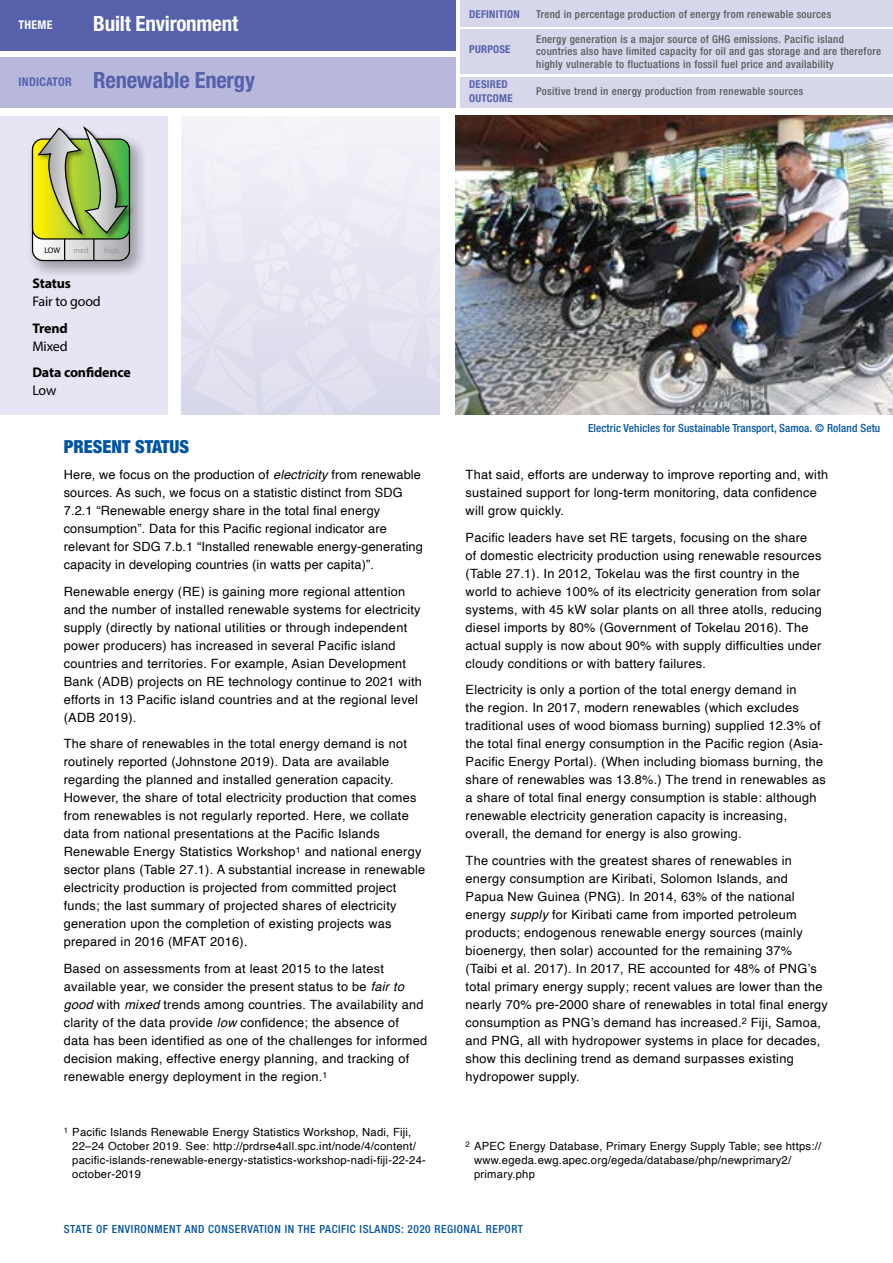
<style>
.page{position:relative;width:893px;height:1263px;background:#fff}
.page>*{position:absolute;margin:0;border:0;box-sizing:border-box;transform-origin:0 0}
.t1{font:700 condensed 22.5px "Helvetica Neue LT Pro";letter-spacing:-.01em;color:#5760ab}
.t2{font:700 condensed 21px "Helvetica Neue LT Pro";letter-spacing:-.01em;color:#fff}
.t3{font:900 condensed 18px "Helvetica Neue LT Pro";color:#0054a4}
.t4{font:700 13.95px "Myriad Pro";letter-spacing:-.01em;color:#000}
.t5{font:13.95px "Myriad Pro";letter-spacing:-.01em;color:#000}
.t6{font:12.75px/18px "Helvetica";letter-spacing:.02em;color:#000}
.t7{font:700 condensed 12px "Helvetica Neue LT Pro";letter-spacing:.02em;color:#fff}
.t8{font:11.25px/14.1px "Helvetica";letter-spacing:.02em;color:#000}
.t9{font:500 condensed 11.25px "Helvetica Neue LT Pro";letter-spacing:.04em;color:#0054a4}
.t10{font:500 condensed 11.25px "Helvetica Neue LT Pro";letter-spacing:.01em;color:#0054a4}
.t11{font:500 condensed 10.8px/12.8px "Helvetica Neue LT Pro";letter-spacing:.03em;color:#58595b}
.t12{font:700 condensed 10.8px/13.5px "Helvetica Neue LT Pro";letter-spacing:.02em;color:#5760ab}
.t13{font:8.1px "Myriad Pro";letter-spacing:-.01em;color:#939598}
.t14{font:8.1px "Myriad Pro";color:#000}
.s1{font-size:12px}
.s2{font-style:italic}
</style>
<div class="page">
<div style="left:0;top:116px;width:167px;height:298px;background:#e5e5f3"></div>
<div style="left:0;top:57px;width:455px;height:50px;background:#b8b8dd"></div>
<img style="left:455px;top:116px;width:438px;height:298px">
<div style="left:0;top:0;width:455px;height:50px;background:#5760ab"></div>
<div style="left:461px;top:0;width:432px;height:26px;background:#d7d7ec"></div>
<div style="left:461px;top:30px;width:432px;height:44px;background:#d7d7ec"></div>
<div style="left:461px;top:77px;width:432px;height:30px;background:#d7d7ec"></div>
<div style="left:25px;top:132px;width:123px;height:147px;background:#000;opacity:.32"></div>
<div style="left:82px;top:127px;width:53px;height:112px;background:#000;opacity:.41"></div>
<svg style="left:33px;top:126px;width:96px;height:134px;background:#acbe72"></svg>
<svg style="left:182px;top:116px;width:258px;height:298px;fill:#e8e8f3"></svg>
<div style="left:253px;top:213px;width:108px;height:115px;background:#e7e7f3"></div>
<p class="t7" style="left:19px;top:17px;width:35px">THEME</p>
<h2 class="t2" style="left:93px;top:11px;width:147px">Built Environment</h2>
<h1 class="t1" style="left:19px;top:66px;width:238px"><span class="s1">INDICATOR</span> Renewable Energy</h1>
<p class="t12" style="left:469px;top:8px;width:52px">DEFINITION</p>
<p class="t12" style="left:469px;top:42px;width:43px">PURPOSE</p>
<p class="t12" style="left:469px;top:77px;width:45px">DESIRED<br>OUTCOME</p>
<p class="t11" style="left:536px;top:8px;width:297px">Trend in percentage production of energy from renewable sources</p>
<p class="t11" style="left:536px;top:32px;width:346px">Energy generation is a major source of GHG emissions. Pacific island countries also have limited capacity for oil and gas storage and are therefore highly vulnerable to fluctuations in fossil fuel price and availability</p>
<p class="t11" style="left:536px;top:85px;width:269px">Positive trend in energy production from renewable sources</p>
<p class="t14" style="left:45px;top:245px;width:17px">LOW</p>
<p class="t13" style="left:74px;top:245px;width:17px">med</p>
<p class="t13" style="left:104px;top:245px;width:17px">high</p>
<p class="t4" style="left:32px;top:274px;width:40px">Status</p>
<p class="t5" style="left:32px;top:293px;width:70px">Fair to good</p>
<p class="t4" style="left:32px;top:319px;width:37px">Trend</p>
<p class="t5" style="left:32px;top:337px;width:37px">Mixed</p>
<p class="t4" style="left:32px;top:363px;width:100px">Data confidence</p>
<p class="t5" style="left:32px;top:382px;width:26px">Low</p>
<h3 class="t3" style="left:64px;top:435px;width:127px">PRESENT STATUS</h3>
<p class="t6" style="left:64px;top:466px;width:361px">Here, we focus on the production of <span class="s2">electricity</span> from renewable sources. As such, we focus on a statistic distinct from SDG 7.2.1 “Renewable energy share in the total final energy consumption”. Data for this Pacific regional indicator are relevant for SDG 7.b.1 “Installed renewable energy-generating capacity in developing countries (in watts per capita)”.</p>
<p class="t6" style="left:64px;top:583px;width:360px">Renewable energy (RE) is gaining more regional attention and the number of installed renewable systems for electricity supply (directly by national utilities or through independent power producers) has increased in several Pacific island countries and territories. For example, Asian Development Bank (ADB) projects on RE technology continue to 2021 with efforts in 13 Pacific island countries and at the regional level (ADB 2019).</p>
<p class="t6" style="left:64px;top:735px;width:363px">The share of renewables in the total energy demand is not routinely reported (Johnstone 2019). Data are available regarding the planned and installed generation capacity.<br>However, the share of total electricity production that comes from renewables is not regularly reported. Here, we collate data from national presentations at the Pacific Islands Renewable Energy Statistics Workshop<sup>1</sup> and national energy sector plans (Table 27.1). A substantial increase in renewable electricity production is projected from committed project funds; the last summary of projected shares of electricity generation upon the completion of existing projects was prepared in 2016 (MFAT 2016).</p>
<p class="t6" style="left:64px;top:960px;width:365px">Based on assessments from at least 2015 to the latest available year, we consider the present status to be <span class="s2">fair to good</span> with <span class="s2">mixed</span> trends among countries. The availability and clarity of the data provide <span class="s2">low</span> confidence; the absence of data has been identified as one of the challenges for informed decision making, effective energy planning, and tracking of renewable energy deployment in the region.<sup>1</sup></p>
<p class="t8" style="left:72px;top:1125px;width:355px;text-indent:-9px"><sup>1</sup> Pacific Islands Renewable Energy Statistics Workshop, Nadi, Fiji, 22–24 October 2019. See: http://prdrse4all.spc.int/node/4/content/ pacific-islands-renewable-energy-statistics-workshop-nadi-fiji-22-24- october-2019</p>
<p class="t10" style="left:588px;top:421px;width:294px">Electric Vehicles for Sustainable Transport, Samoa. © Roland Setu</p>
<p class="t6" style="left:466px;top:466px;width:364px">That said, efforts are underway to improve reporting and, with sustained support for long-term monitoring, data confidence will grow quickly.</p>
<p class="t6" style="left:466px;top:529px;width:358px">Pacific leaders have set RE targets, focusing on the share<br>of domestic electricity production using renewable resources (Table 27.1). In 2012, Tokelau was the first country in the world to achieve 100% of its electricity generation from solar systems, with 45 kW solar plants on all three atolls, reducing diesel imports by 80% (Government of Tokelau 2016). The actual supply is now about 90% with supply difficulties under cloudy conditions or with battery failures.</p>
<p class="t6" style="left:466px;top:681px;width:362px">Electricity is only a portion of the total energy demand in<br>the region. In 2017, modern renewables (which excludes traditional uses of wood biomass burning) supplied 12.3% of the total final energy consumption in the Pacific region (Asia-Pacific Energy Portal). (When including biomass burning, the share of renewables was 13.8%.) The trend in renewables as a share of total final energy consumption is stable: although renewable electricity generation capacity is increasing, overall, the demand for energy is also growing.</p>
<p class="t6" style="left:466px;top:852px;width:364px">The countries with the greatest shares of renewables in energy consumption are Kiribati, Solomon Islands, and Papua New Guinea (PNG). In 2014, 63% of the national energy <span class="s2">supply</span> for Kiribati came from imported petroleum products; endogenous renewable energy sources (mainly bioenergy, then solar) accounted for the remaining 37%<br>(Taibi et al. 2017). In 2017, RE accounted for 48% of PNG’s total primary energy supply; recent values are lower than the nearly 70% pre-2000 share of renewables in total final energy consumption as PNG’s demand has increased.<sup>2</sup> Fiji, Samoa, and PNG, all with hydropower systems in place for decades, show this declining trend as demand surpasses existing hydropower supply.</p>
<p class="t8" style="left:474px;top:1139px;width:349px;text-indent:-9px"><sup>2</sup> APEC Energy Database, Primary Energy Supply Table; see https:// www.egeda.ewg.apec.org/egeda/database/php/newprimary2/ primary.php</p>
<p class="t9" style="left:64px;top:1222px;width:461px">STATE OF ENVIRONMENT AND CONSERVATION IN THE PACIFIC ISLANDS: 2020 REGIONAL REPORT</p>
</div>
